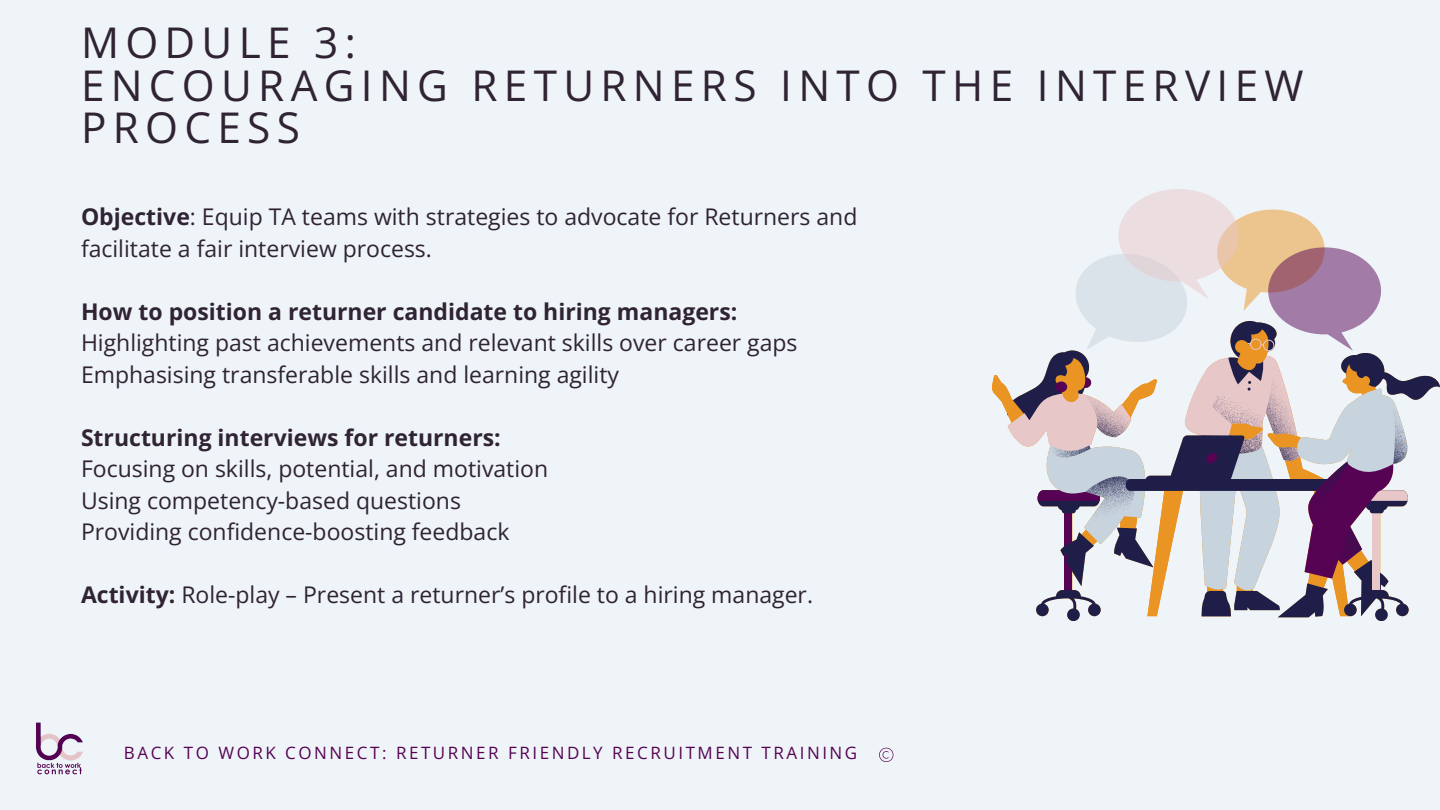
<style>
.page{position:relative;width:1440px;height:810px;background:#eff4f8}
.page>*{position:absolute;margin:0;border:0;box-sizing:border-box;transform-origin:0 0}
.t1{font:42.3px/42.8px "Open Sans";letter-spacing:.15em;color:#2f2334}
.t2{font:23px/31.5px "Open Sans";color:#2f2334}
.t3{font:17px "Open Sans";letter-spacing:.15em;color:#560354}
.s1{font-weight:700}
</style>
<div class="page">
<img style="left:36px;top:722px;width:47px;height:53px">
<svg style="left:992px;top:189px;width:448px;height:432px"></svg>
<svg style="left:879px;top:748px;width:14px;height:14px"></svg>
<h2 class="t1" style="left:81px;top:20px;width:1224px">MODULE 3:<br>ENCOURAGING RETURNERS INTO THE INTERVIEW<br>PROCESS</h2>
<h1 class="t2" style="left:81px;top:201px;width:778px"><span class="s1">Objective</span>: Equip TA teams with strategies to advocate for Returners and facilitate a fair interview process.</h1>
<h2 class="t2" style="left:81px;top:295px;width:718px"><span class="s1">How to position a returner candidate to hiring managers:<br></span>Highlighting past achievements and relevant skills over career gaps<br>Emphasising transferable skills and learning agility</h2>
<h2 class="t2" style="left:81px;top:421px;width:469px"><span class="s1">Structuring interviews for returners:<br></span>Focusing on skills, potential, and motivation Using competency-based questions Providing confidence-boosting feedback</h2>
<h2 class="t2" style="left:81px;top:579px;width:734px"><span class="s1">Activity:</span> Role-play – Present a returner’s profile to a hiring manager.</h2>
<p class="t3" style="left:124px;top:741px;width:735px">BACK TO WORK CONNECT: RETURNER FRIENDLY RECRUITMENT TRAINING</p>
</div>
